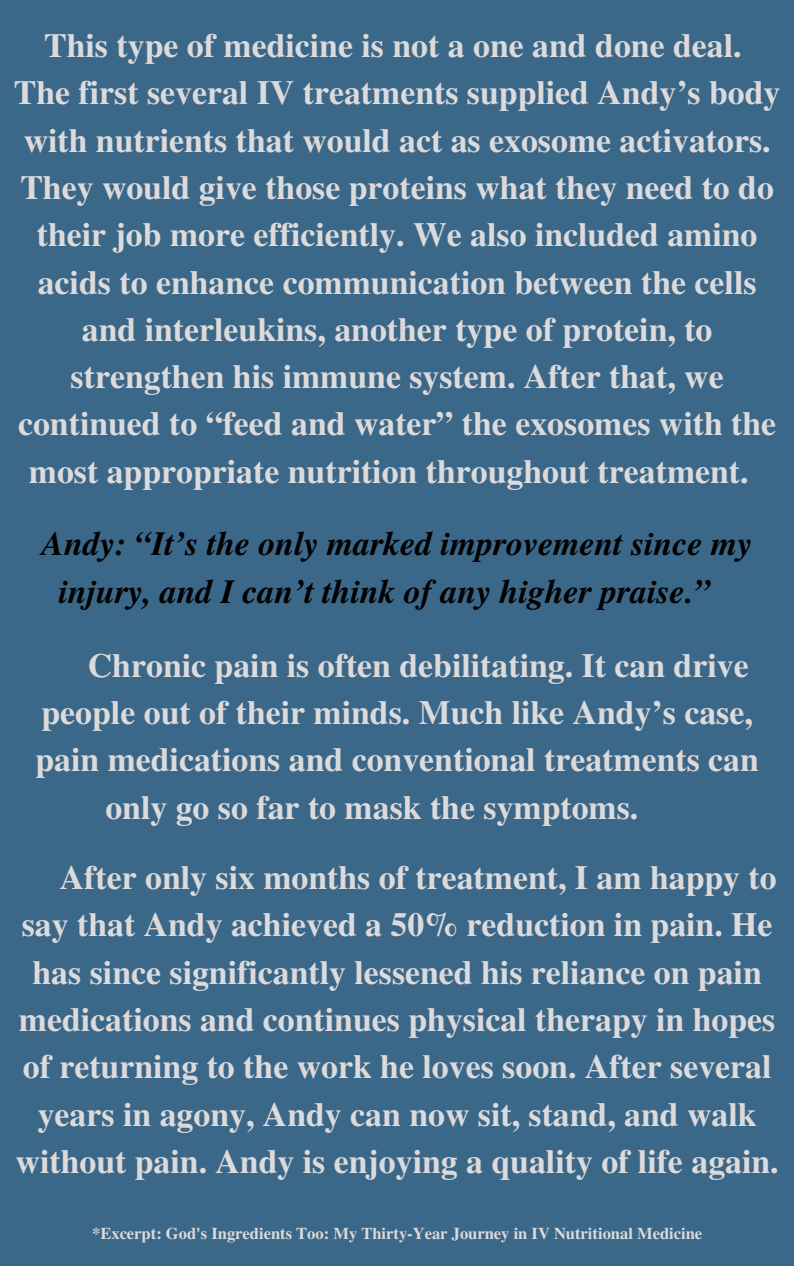
<style>
.page{position:relative;width:794px;height:1266px;background:#fff}
.page>*{position:absolute;margin:0;border:0;box-sizing:border-box;transform-origin:0 0}
.t1{font:700 33.75px/47.2px "Te X Gyre Termes";color:#dcdada;text-align:center}
.t2{font:italic 700 33.75px/47.2px "Te X Gyre Termes";color:#000}
.t3{font:700 16.5px "Te X Gyre Termes";color:#dcdada}
</style>
<div class="page">
<div style="left:0;top:0;width:793px;height:1266px;background:#3b6789"></div>
<p class="t1" style="left:44px;top:20px;width:698px">This type of medicine is not a one and done deal.</p>
<p class="t1" style="left:14px;top:68px;width:767px">The first several IV treatments supplied Andy’s body with nutrients that would act as exosome activators.<br>They would give those proteins what they need to do their job more efficiently. We also included amino acids to enhance communication between the cells and interleukins, another type of protein, to strengthen his immune system. After that, we continued to “feed and water” the exosomes with the most appropriate nutrition throughout treatment.</p>
<p class="t2" style="left:59px;top:519px;width:694px;text-indent:-17px">Andy: “It’s the only marked improvement since my injury, and I can’t think of any higher praise.”</p>
<p class="t1" style="left:88px;top:640px;width:662px">Chronic pain is often debilitating. It can drive</p>
<p class="t1" style="left:41px;top:687px;width:712px">people out of their minds. Much like Andy’s case,</p>
<p class="t1" style="left:35px;top:735px;width:724px">pain medications and conventional treatments can</p>
<p class="t1" style="left:105px;top:782px;width:534px">only go so far to mask the symptoms.</p>
<p class="t1" style="left:60px;top:852px;width:718px">After only six months of treatment, I am happy to</p>
<p class="t1" style="left:22px;top:899px;width:752px">say that Andy achieved a 50% reduction in pain. He</p>
<p class="t1" style="left:32px;top:947px;width:730px">has since significantly lessened his reliance on pain</p>
<p class="t1" style="left:19px;top:994px;width:757px">medications and continues physical therapy in hopes</p>
<p class="t1" style="left:23px;top:1041px;width:749px">of returning to the work he loves soon. After several</p>
<p class="t1" style="left:38px;top:1088px;width:720px">years in agony, Andy can now sit, stand, and walk</p>
<p class="t1" style="left:16px;top:1136px;width:764px">without pain. Andy is enjoying a quality of life again.</p>
<p class="t3" style="left:92px;top:1220px;width:611px">*Excerpt: God's Ingredients Too: My Thirty-Year Journey in IV Nutritional Medicine</p>
</div>
